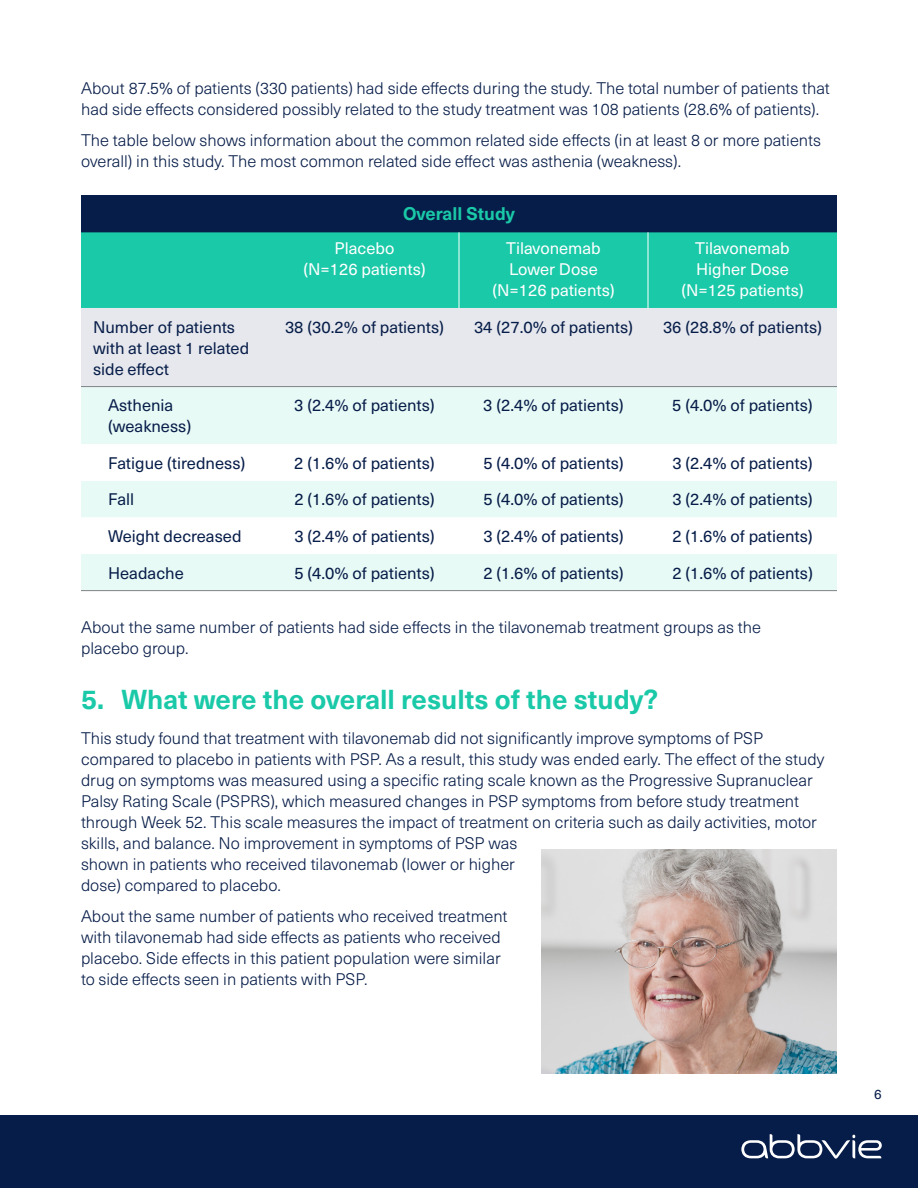
<style>
.page{position:relative;width:918px;height:1188px;background:#fff}
.page>*{position:absolute;margin:0;border:0;box-sizing:border-box;transform-origin:0 0}
.t1{font:700 27px "Neue Haas Unica Pro";color:#1ac9a8}
.t2{font:700 18px "Neue Haas Unica Pro";color:#1ac9a8}
.t3{font:300 16.5px/21px "Neue Haas Unica Pro";color:#071d49}
.t4{font:16.5px/21px "Neue Haas Unica Pro";color:#071d49}
.t5{font:16.5px/21px "Neue Haas Unica Pro";color:#fff;text-align:center}
.t6{font:13.5px "Neue Haas Unica Pro";color:#071d49}
</style>
<div class="page">
<img style="left:541px;top:849px;width:296px;height:225px">
<div style="left:0;top:1115px;width:918px;height:73px;background:#071d49"></div>
<div style="left:81px;top:195px;width:756px;height:37px;background:#071d49"></div>
<div style="left:81px;top:232px;width:756px;height:76px;background:#1ac9a8"></div>
<div style="left:81px;top:308px;width:756px;height:78px;background:#e6e8ed"></div>
<div style="left:81px;top:387px;width:756px;height:203px;background:#e8faf6"></div>
<svg style="left:81px;top:444px;width:756px;height:110px"></svg>
<hr style="left:81px;top:590px;width:189px;height:1px;background:#808285">
<hr style="left:270px;top:590px;width:189px;height:1px;background:#808285">
<hr style="left:459px;top:590px;width:189px;height:1px;background:#808285">
<hr style="left:648px;top:590px;width:189px;height:1px;background:#808285">
<hr style="left:81px;top:386px;width:189px;height:1px;background:#808285">
<hr style="left:270px;top:386px;width:189px;height:1px;background:#808285">
<hr style="left:459px;top:386px;width:189px;height:1px;background:#808285">
<hr style="left:648px;top:386px;width:189px;height:1px;background:#808285">
<hr style="left:459px;top:232px;width:1px;height:76px;background:#fff">
<hr style="left:648px;top:232px;width:1px;height:76px;background:#fff">
<svg style="left:741px;top:1134px;width:141px;height:25px"></svg>
<p class="t3" style="left:81px;top:78px;width:750px">About 87.5% of patients (330 patients) had side effects during the study. The total number of patients that had side effects considered possibly related to the study treatment was 108 patients (28.6% of patients).</p>
<p class="t3" style="left:81px;top:130px;width:741px">The table below shows information about the common related side effects (in at least 8 or more patients overall) in this study. The most common related side effect was asthenia (weakness).</p>
<p class="t2" style="left:403px;top:203px;width:113px">Overall Study</p>
<p class="t5" style="left:303px;top:238px;width:124px">Placebo<br>(N=126 patients)</p>
<p class="t5" style="left:492px;top:238px;width:124px">Tilavonemab<br>Lower Dose (N=126 patients)</p>
<p class="t5" style="left:681px;top:238px;width:124px">Tilavonemab<br>Higher Dose (N=125 patients)</p>
<p class="t4" style="left:93px;top:317px;width:158px">Number of patients with at least 1 related side effect</p>
<p class="t4" style="left:285px;top:317px;width:160px">38 (30.2% of patients)</p>
<p class="t4" style="left:474px;top:317px;width:160px">34 (27.0% of patients)</p>
<p class="t4" style="left:663px;top:317px;width:160px">36 (28.8% of patients)</p>
<p class="t4" style="left:108px;top:395px;width:85px">Asthenia (weakness)</p>
<p class="t4" style="left:294px;top:395px;width:142px">3 (2.4% of patients)</p>
<p class="t4" style="left:483px;top:395px;width:142px">3 (2.4% of patients)</p>
<p class="t4" style="left:672px;top:395px;width:142px">5 (4.0% of patients)</p>
<p class="t4" style="left:108px;top:453px;width:139px">Fatigue (tiredness)</p>
<p class="t4" style="left:294px;top:453px;width:142px">2 (1.6% of patients)</p>
<p class="t4" style="left:483px;top:453px;width:142px">5 (4.0% of patients)</p>
<p class="t4" style="left:672px;top:453px;width:142px">3 (2.4% of patients)</p>
<p class="t4" style="left:108px;top:489px;width:28px">Fall</p>
<p class="t4" style="left:294px;top:489px;width:142px">2 (1.6% of patients)</p>
<p class="t4" style="left:483px;top:489px;width:142px">5 (4.0% of patients)</p>
<p class="t4" style="left:672px;top:489px;width:142px">3 (2.4% of patients)</p>
<p class="t4" style="left:108px;top:526px;width:135px">Weight decreased</p>
<p class="t4" style="left:294px;top:526px;width:142px">3 (2.4% of patients)</p>
<p class="t4" style="left:483px;top:526px;width:142px">3 (2.4% of patients)</p>
<p class="t4" style="left:672px;top:526px;width:142px">2 (1.6% of patients)</p>
<p class="t4" style="left:108px;top:563px;width:77px">Headache</p>
<p class="t4" style="left:294px;top:563px;width:142px">5 (4.0% of patients)</p>
<p class="t4" style="left:483px;top:563px;width:142px">2 (1.6% of patients)</p>
<p class="t4" style="left:672px;top:563px;width:142px">2 (1.6% of patients)</p>
<p class="t3" style="left:81px;top:617px;width:681px">About the same number of patients had side effects in the tilavonemab treatment groups as the placebo group.</p>
<h1 class="t1" style="left:81px;top:683px;width:579px">5. What were the overall results of the study?</h1>
<p class="t3" style="left:81px;top:728px;width:745px">This study found that treatment with tilavonemab did not significantly improve symptoms of PSP compared to placebo in patients with PSP. As a result, this study was ended early. The effect of the study drug on symptoms was measured using a specific rating scale known as the Progressive Supranuclear Palsy Rating Scale (PSPRS), which measured changes in PSP symptoms from before study treatment through Week 52. This scale measures the impact of treatment on criteria such as daily activities, motor skills, and balance. No improvement in symptoms of PSP was<br>shown in patients who received tilavonemab (lower or higher<br>dose) compared to placebo.</p>
<p class="t3" style="left:81px;top:906px;width:428px">About the same number of patients who received treatment with tilavonemab had side effects as patients who received placebo. Side effects in this patient population were similar to side effects seen in patients with PSP.</p>
<p class="t6" style="left:874px;top:1086px;width:9px">6</p>
</div>
